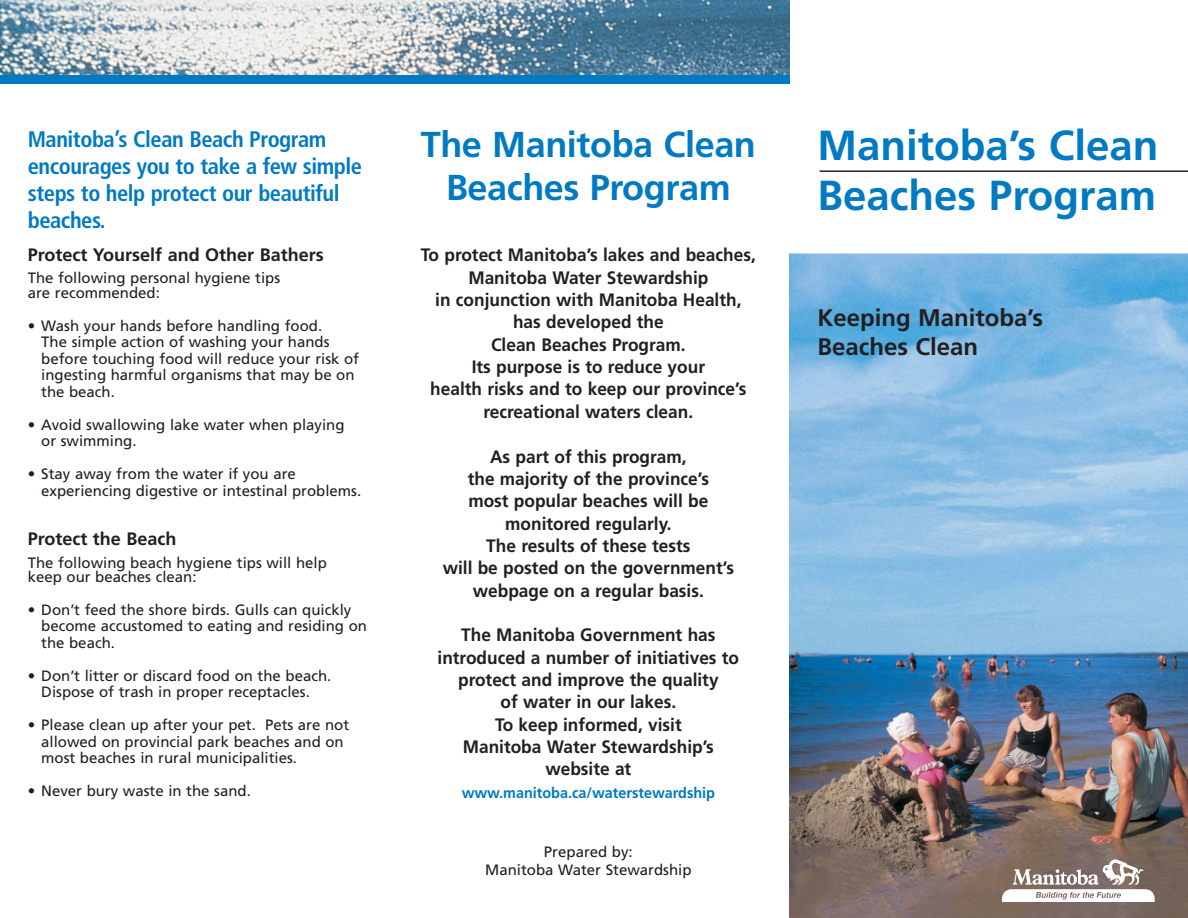
<style>
.page{position:relative;width:1188px;height:918px;background:#fff}
.page>*{position:absolute;margin:0;border:0;box-sizing:border-box;transform-origin:0 0}
.t1{font:700 42px/50.4px "Frutiger";color:#007ac2}
.t2{font:700 36px/43.2px "Frutiger";letter-spacing:-.01em;color:#007ac2;text-align:center}
.t3{font:700 24px/28.8px "Frutiger";color:#231f20}
.t4{font:700 condensed 22.5px/27px "Frutiger";letter-spacing:-.02em;color:#007ac2}
.t5{font:700 18px/22.4px "Frutiger";color:#231f20;text-align:center;scale:.96 1}
.t6{font:700 18px "Frutiger";color:#231f20}
.t7{font:15px/16.5px "Frutiger";color:#231f20}
.t8{font:700 15px "Frutiger";color:#007ac2;scale:.96 1}
</style>
<div class="page">
<img style="left:0;top:0;width:790px;height:75px">
<div style="left:0;top:75px;width:790px;height:9px;background:#007ac2"></div>
<hr style="left:820px;top:170px;width:368px;height:2px;background:#231f20">
<img style="left:790px;top:253px;width:398px;height:665px">
<img style="left:1002px;top:860px;width:153px;height:42px">
<h3 class="t4" style="left:28px;top:127px;width:336px">Manitoba’s Clean Beach Program encourages you to take a few simple steps to help protect our beautiful beaches.</h3>
<p class="t6" style="left:28px;top:247px;width:298px">Protect Yourself and Other Bathers</p>
<p class="t7" style="left:28px;top:272px;width:254px;line-height:14.4px">The following personal hygiene tips are recommended:</p>
<p class="t7" style="left:41px;top:318px;width:319px;text-indent:-14px">• Wash your hands before handling food.<br>The simple action of washing your hands before touching food will reduce your risk of ingesting harmful organisms that may be on the beach.</p>
<p class="t7" style="left:41px;top:417px;width:305px;text-indent:-14px">• Avoid swallowing lake water when playing or swimming.</p>
<p class="t7" style="left:41px;top:467px;width:322px;text-indent:-14px">• Stay away from the water if you are experiencing digestive or intestinal problems.</p>
<p class="t6" style="left:28px;top:532px;width:150px">Protect the Beach</p>
<p class="t7" style="left:28px;top:556px;width:301px;line-height:14.4px">The following beach hygiene tips will help keep our beaches clean:</p>
<p class="t7" style="left:41px;top:603px;width:327px;text-indent:-14px">• Don’t feed the shore birds. Gulls can quickly become accustomed to eating and residing on the beach.</p>
<p class="t7" style="left:28px;top:669px;width:305px;text-align:center">• Don’t litter or discard food on the beach.<br>Dispose of trash in proper receptacles.</p>
<p class="t7" style="left:41px;top:718px;width:309px;text-indent:-14px">• Please clean up after your pet. Pets are not allowed on provincial park beaches and on most beaches in rural municipalities.</p>
<p class="t7" style="left:28px;top:784px;width:225px">• Never bury waste in the sand.</p>
<h2 class="t2" style="left:421px;top:125px;width:337px">The Manitoba Clean<br>Beaches Program</h2>
<p class="t5" style="left:421px;top:245px;width:350px">To protect Manitoba’s lakes and beaches,<br>Manitoba Water Stewardship<br>in conjunction with Manitoba Health, has developed the<br>Clean Beaches Program.<br>Its purpose is to reduce your<br>health risks and to keep our province’s recreational waters clean.</p>
<p class="t5" style="left:443px;top:446px;width:305px">As part of this program,<br>the majority of the province’s<br>most popular beaches will be monitored regularly.<br>The results of these tests<br>will be posted on the government’s webpage on a regular basis.</p>
<p class="t5" style="left:438px;top:625px;width:316px">The Manitoba Government has introduced a number of initiatives to protect and improve the quality<br>of water in our lakes.<br>To keep informed, visit<br>Manitoba Water Stewardship’s website at</p>
<p class="t8" style="left:462px;top:787px;width:265px">www.manitoba.ca/waterstewardship</p>
<p class="t7" style="left:485px;top:844px;width:208px;line-height:18px;text-align:center">Prepared by:<br>Manitoba Water Stewardship</p>
<h1 class="t1" style="left:818px;top:123px;width:342px">Manitoba’s Clean<br>Beaches Program</h1>
<h3 class="t3" style="left:818px;top:305px;width:227px">Keeping Manitoba’s<br>Beaches Clean</h3>
</div>
